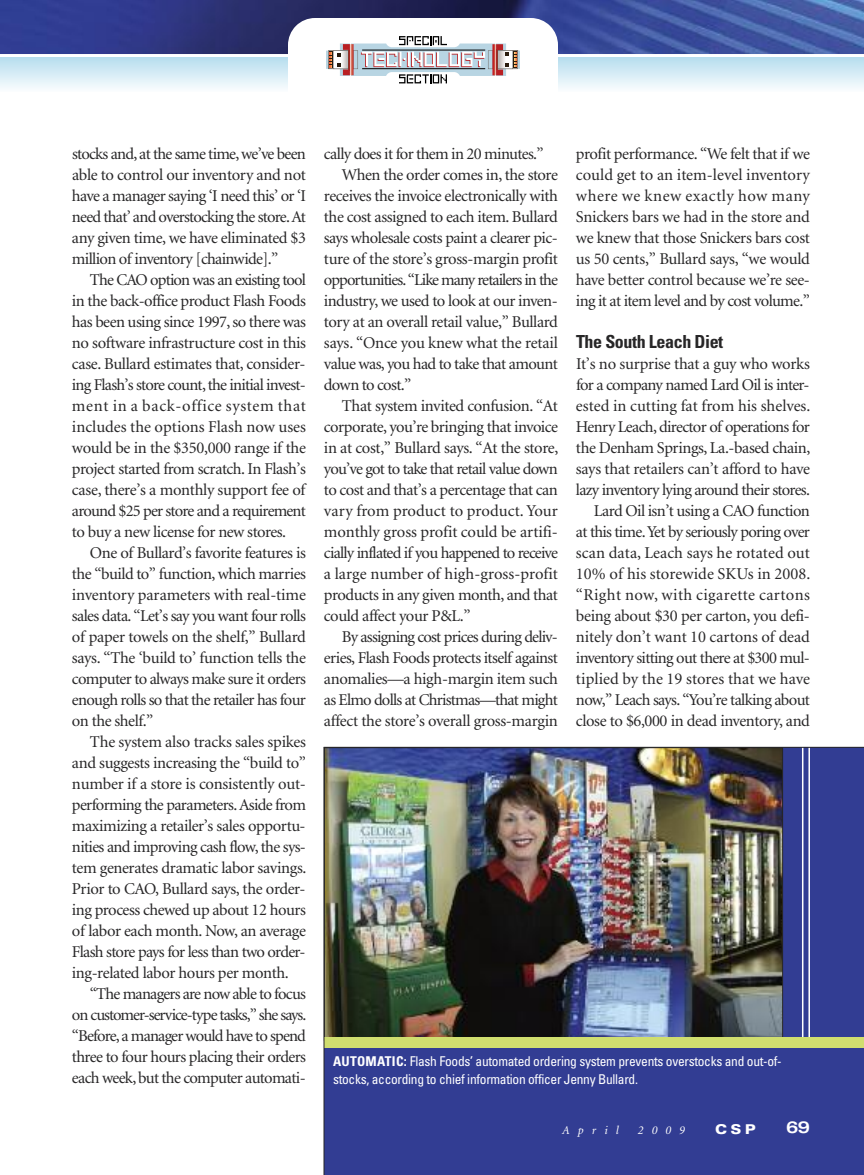
<style>
.page{position:relative;width:864px;height:1175px;background:#fff}
.page>*{position:absolute;margin:0;border:0;box-sizing:border-box;transform-origin:0 0}
.t1{font:700 condensed 18px "Univers";letter-spacing:-.02em;color:#272627}
.t2{font:16.5px/21px "Minion";letter-spacing:-.035em;color:#272627;text-align:justify}
.t3{font:16.5px "Minion";letter-spacing:-.055em;color:#272627}
.t4{font:16.5px "Minion";letter-spacing:-.005em;color:#272627}
.t5{font:16.5px "Minion";color:#272627}
.t6{font:16.5px "Minion";letter-spacing:-.01em;color:#272627}
.t7{font:16.5px "Minion";letter-spacing:.005em;color:#272627}
.t8{font:700 expanded 16.5px "Univers";color:#fff}
.t9{font:condensed 13.5px/18px "Univers";letter-spacing:-.02em;color:#fff}
.t10{font:900 expanded 13.5px "Univers";color:#fff}
.t11{font:italic 12px "Minion";letter-spacing:.68em;color:#fff}
.s1{font-weight:700}
</style>
<div class="page">
<img style="left:0;top:0;width:864px;height:54px">
<svg style="left:326px;top:36px;width:194px;height:47px"></svg>
<hr style="left:362px;top:68px;width:123px;height:1px;background:#000">
<hr style="left:362px;top:50px;width:123px;height:1px;background:#000">
<div style="left:558px;top:57px;width:306px;height:34px;background:linear-gradient(to bottom,#b5ddee,#f7fbfd)"></div>
<div style="left:0;top:57px;width:288px;height:34px;background:linear-gradient(to bottom,#b5ddee,#f7fbfd)"></div>
<div style="left:324px;top:747px;width:540px;height:427px;background:#323d93"></div>
<img style="left:326px;top:749px;width:455px;height:287px">
<hr style="left:802px;top:747px;width:1px;height:294px;background:#fff">
<hr style="left:808px;top:747px;width:2px;height:294px;background:#fff">
<div style="left:324px;top:1036px;width:540px;height:11px;background:#d0de6f"></div>
<hr style="left:324px;top:747px;width:1px;height:427px;background:#272627">
<hr style="left:324px;top:747px;width:540px;height:1px;background:#272627">
<p class="t2" style="left:72px;top:145px;width:236px">stocks and,at the same time,we’ve been able to control our inventory and not have a manager saying ‘I need this’ or ‘I need that’ and overstocking the store.At any given time, we have eliminated $3 million of inventory [chainwide].”</p>
<p class="t2" style="left:72px;top:271px;width:236px;text-indent:18px">The CAO option was an existing tool in the back-office product Flash Foods has been using since 1997, so there was no software infrastructure cost in this case. Bullard estimates that, consider&shy;ing Flash’s store count, the initial invest&shy;ment in a back-office system that includes the options Flash now uses would be in the $350,000 range if the project started from scratch. In Flash’s case, there’s a monthly support fee of around $25 per store and a requirement to buy a new license for new stores.</p>
<p class="t2" style="left:72px;top:544px;width:236px;text-indent:18px">One of Bullard’s favorite features is the “build to” function, which marries inventory parameters with real-time sales data. “Let’s say you want four rolls of paper towels on the shelf,” Bullard says. “The ‘build to’ function tells the computer to always make sure it orders enough rolls so that the retailer has four on the shelf.”</p>
<p class="t2" style="left:72px;top:733px;width:236px;text-indent:18px">The system also tracks sales spikes and suggests increasing the “build to” number if a store is consistently out&shy;performing the parameters.Aside from maximizing a retailer’s sales opportu&shy;nities and improving cash flow, the sys&shy;tem generates dramatic labor savings.<br>Prior to CAO, Bullard says, the order&shy;ing process chewed up about 12 hours of labor each month. Now, an average Flash store pays for less than two order&shy;ing-related labor hours per month.</p>
<p class="t2" style="left:72px;top:985px;width:236px;text-indent:18px">“The managers are now able to focus on customer-service-type tasks,” she says. “Before,a manager would have to spend three to four hours placing their orders each week,but the computer automati-</p>
<p class="t2" style="left:324px;top:145px;width:221px">cally does it for them in 20 minutes.”</p>
<p class="t2" style="left:342px;top:166px;width:218px">When the order comes in, the store</p>
<p class="t2" style="left:324px;top:187px;width:235px">receives the invoice electronically with</p>
<p class="t2" style="left:324px;top:208px;width:236px">the cost assigned to each item. Bullard</p>
<p class="t2" style="left:324px;top:229px;width:235px">says wholesale costs paint a clearer pic-</p>
<p class="t2" style="left:324px;top:250px;width:236px">ture of the store’s gross-margin profit</p>
<p class="t3" style="left:324px;top:273px;width:236px">opportunities.“Like many retailers in the</p>
<p class="t2" style="left:324px;top:292px;width:235px">industry, we used to look at our inven-</p>
<p class="t2" style="left:324px;top:313px;width:236px">tory at an overall retail value,” Bullard</p>
<p class="t6" style="left:324px;top:336px;width:236px">says. “Once you knew what the retail</p>
<p class="t2" style="left:324px;top:355px;width:236px">value was, you had to take that amount</p>
<p class="t2" style="left:324px;top:376px;width:89px">down to cost.”</p>
<p class="t2" style="left:342px;top:397px;width:218px">That system invited confusion. “At</p>
<p class="t2" style="left:324px;top:418px;width:236px">corporate, you’re bringing that invoice</p>
<p class="t2" style="left:324px;top:439px;width:236px">in at cost,” Bullard says. “At the store,</p>
<p class="t2" style="left:324px;top:460px;width:236px">you’ve got to take that retail value down</p>
<p class="t2" style="left:324px;top:481px;width:235px">to cost and that’s a percentage that can</p>
<p class="t7" style="left:324px;top:504px;width:236px">vary from product to product. Your</p>
<p class="t4" style="left:324px;top:525px;width:235px">monthly gross profit could be artifi-</p>
<p class="t2" style="left:324px;top:544px;width:236px">cially inflated if you happened to receive</p>
<p class="t5" style="left:324px;top:567px;width:236px">a large number of high-gross-profit</p>
<p class="t2" style="left:324px;top:586px;width:235px">products in any given month, and that</p>
<p class="t2" style="left:324px;top:607px;width:148px">could affect your P&amp;L.”</p>
<p class="t2" style="left:342px;top:628px;width:218px">By assigning cost prices during deliv-</p>
<p class="t2" style="left:324px;top:649px;width:236px">eries, Flash Foods protects itself against</p>
<p class="t2" style="left:324px;top:670px;width:235px">anomalies—a high-margin item such</p>
<p class="t2" style="left:324px;top:691px;width:235px">as Elmo dolls at Christmas—that might</p>
<p class="t2" style="left:324px;top:712px;width:236px">affect the store’s overall gross-margin</p>
<p class="t2" style="left:576px;top:145px;width:236px">profit performance. “We felt that if we could get to an item-level inventory where we knew exactly how many Snickers bars we had in the store and we knew that those Snickers bars cost us 50 cents,” Bullard says, “we would have better control because we’re see&shy;ing it at item level and by cost volume.”</p>
<p class="t1" style="left:576px;top:335px;width:149px">The South Leach Diet</p>
<p class="t2" style="left:576px;top:355px;width:236px;text-align:right">It’s no surprise that a guy who works for a company named Lard Oil is inter&shy;ested in cutting fat from his shelves.<br>Henry Leach, director of operations for the Denham Springs, La.-based chain, says that retailers can’t afford to have lazy inventory lying around their stores.<br>Lard Oil isn’t using a CAO function<br>at this time.Yet by seriously poring over scan data, Leach says he rotated out 10% of his storewide SKUs in 2008. “Right now, with cigarette cartons being about $30 per carton, you defi&shy;nitely don’t want 10 cartons of dead inventory sitting out there at $300 mul&shy;tiplied by the 19 stores that we have now,” Leach says. “You’re talking about close to $6,000 in dead inventory, and</p>
<p class="t9" style="left:333px;top:1053px;width:450px"><span class="s1">AUTOMATIC:</span> Flash Foods’ automated ordering system prevents overstocks and out-of&shy;stocks, according to chief information officer Jenny Bullard.</p>
<p class="t11" style="left:562px;top:1125px;width:58px">April</p>
<p class="t11" style="left:638px;top:1125px;width:49px">2009</p>
<p class="t10" style="left:715px;top:1123px;width:42px">CSP</p>
<p class="t8" style="left:786px;top:1120px;width:25px">69</p>
</div>
